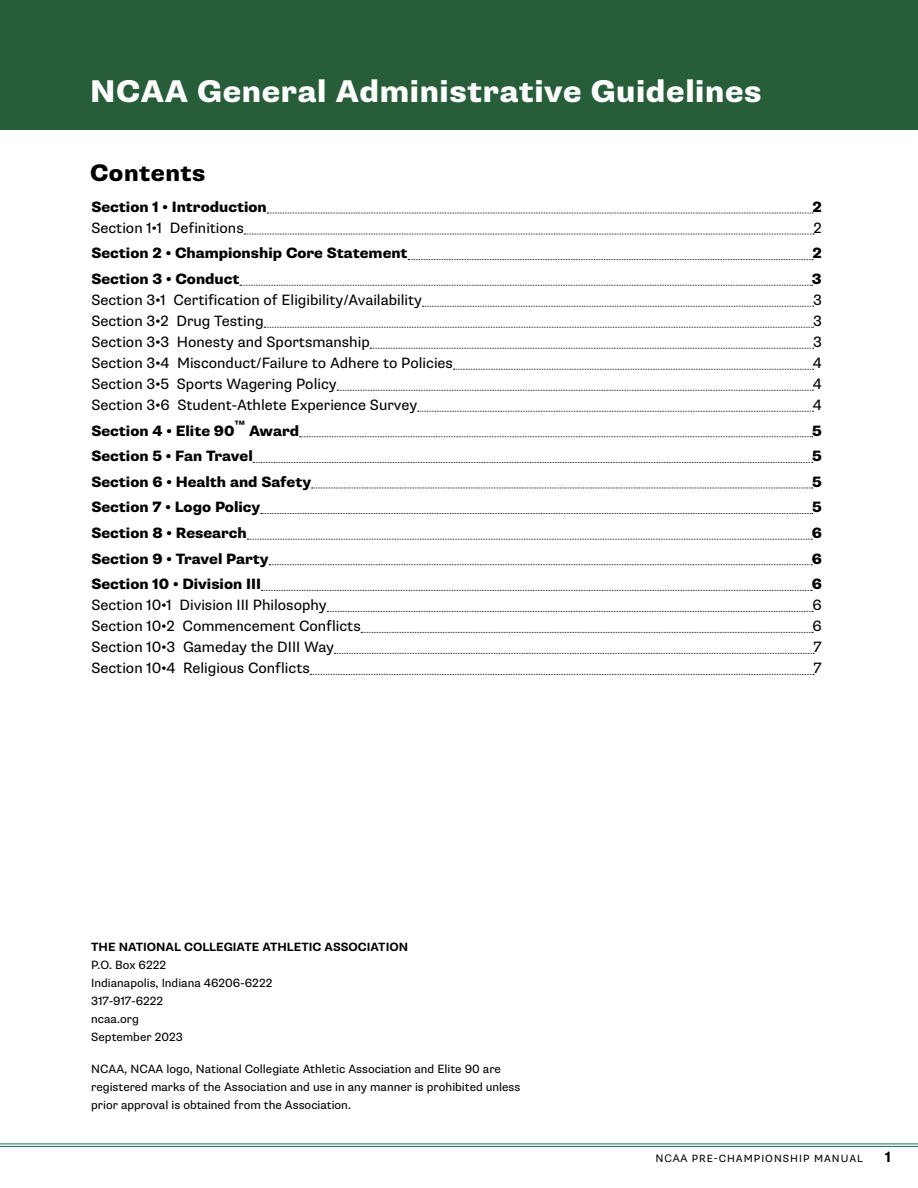
<style>
.page{position:relative;width:918px;height:1188px;background:#fff}
.page>*{position:absolute;margin:0;border:0;box-sizing:border-box;transform-origin:0 0}
.t1{font:800 31.5px "Supria Sans";letter-spacing:.02em;color:#fff}
.t2{font:800 24px "Supria Sans";letter-spacing:.02em;color:#000}
.t3{font:15px "Supria Sans";color:#000}
.t4{font:800 15px "Supria Sans";color:#000}
.t5{font:700 15px "Supria Sans";color:#000}
.t6{font:12px/18px "Supria Sans";color:#000}
.t7{font:700 12px "Supria Sans";color:#000}
.t8{font:10.5px "Supria Sans";letter-spacing:.095em;color:#000}
.s1{font-family:"Arial"}
</style>
<div class="page">
<div style="left:0;top:0;width:918px;height:130px;background:#275d38"></div>
<hr style="left:0;top:1144px;width:918px;height:1px;background:#117059">
<hr style="left:0;top:1146px;width:918px;height:1px;background:#117059">
<svg style="left:267px;top:213px;width:546px;height:1px"></svg>
<svg style="left:244px;top:234px;width:570px;height:1px"></svg>
<svg style="left:408px;top:259px;width:405px;height:1px"></svg>
<svg style="left:240px;top:285px;width:573px;height:1px"></svg>
<svg style="left:422px;top:306px;width:392px;height:1px"></svg>
<svg style="left:264px;top:327px;width:550px;height:1px"></svg>
<svg style="left:370px;top:348px;width:444px;height:1px"></svg>
<svg style="left:453px;top:369px;width:361px;height:1px"></svg>
<svg style="left:337px;top:390px;width:477px;height:1px"></svg>
<svg style="left:418px;top:411px;width:396px;height:1px"></svg>
<svg style="left:300px;top:436px;width:513px;height:1px"></svg>
<svg style="left:253px;top:462px;width:560px;height:1px"></svg>
<svg style="left:312px;top:488px;width:501px;height:1px"></svg>
<svg style="left:261px;top:513px;width:552px;height:1px"></svg>
<svg style="left:247px;top:539px;width:565px;height:1px"></svg>
<svg style="left:269px;top:564px;width:543px;height:1px"></svg>
<svg style="left:261px;top:590px;width:551px;height:1px"></svg>
<svg style="left:327px;top:611px;width:486px;height:1px"></svg>
<svg style="left:361px;top:632px;width:452px;height:1px"></svg>
<svg style="left:334px;top:653px;width:480px;height:1px"></svg>
<svg style="left:310px;top:674px;width:504px;height:1px"></svg>
<h1 class="t1" style="left:90px;top:72px;width:673px">NCAA General Administrative Guidelines</h1>
<h2 class="t2" style="left:90px;top:158px;width:117px">Contents</h2>
<p class="t4" style="left:91px;top:197px;width:177px">Section 1 • Introduction</p>
<p class="t4" style="left:812px;top:197px;width:11px">2</p>
<p class="t3" style="left:91px;top:219px;width:154px">Section 1•1 Definitions</p>
<p class="t3" style="left:814px;top:219px;width:10px">2</p>
<p class="t4" style="left:91px;top:244px;width:318px">Section 2 • Championship Core Statement</p>
<p class="t4" style="left:812px;top:244px;width:11px">2</p>
<p class="t4" style="left:91px;top:270px;width:150px">Section 3 • Conduct</p>
<p class="t4" style="left:812px;top:270px;width:11px">3</p>
<p class="t3" style="left:91px;top:291px;width:332px">Section 3•1 Certification of Eligibility/Availability</p>
<p class="t3" style="left:813px;top:291px;width:10px">3</p>
<p class="t3" style="left:91px;top:312px;width:174px">Section 3•2 Drug Testing</p>
<p class="t3" style="left:813px;top:312px;width:10px">3</p>
<p class="t3" style="left:91px;top:333px;width:280px">Section 3•3 Honesty and Sportsmanship</p>
<p class="t3" style="left:813px;top:333px;width:10px">3</p>
<p class="t3" style="left:91px;top:354px;width:363px">Section 3•4 Misconduct/Failure to Adhere to Policies</p>
<p class="t3" style="left:813px;top:354px;width:10px">4</p>
<p class="t3" style="left:91px;top:375px;width:247px">Section 3•5 Sports Wagering Policy</p>
<p class="t3" style="left:813px;top:375px;width:10px">4</p>
<p class="t3" style="left:91px;top:396px;width:327px">Section 3•6 Student-Athlete Experience Survey</p>
<p class="t3" style="left:813px;top:396px;width:10px">4</p>
<p class="t4" style="left:91px;top:421px;width:209px">Section 4 • Elite 90<sup>™</sup> Award</p>
<p class="t4" style="left:812px;top:421px;width:11px">5</p>
<p class="t4" style="left:91px;top:447px;width:163px">Section 5 • Fan Travel</p>
<p class="t4" style="left:812px;top:447px;width:11px">5</p>
<p class="t4" style="left:91px;top:472px;width:221px">Section 6 • Health and Safety</p>
<p class="t4" style="left:812px;top:472px;width:11px">5</p>
<p class="t4" style="left:91px;top:498px;width:170px">Section 7 • Logo Policy</p>
<p class="t4" style="left:812px;top:498px;width:11px">5</p>
<p class="t4" style="left:91px;top:524px;width:157px">Section 8 • Research</p>
<p class="t4" style="left:812px;top:524px;width:12px">6</p>
<p class="t4" style="left:91px;top:549px;width:179px">Section 9 • Travel Party</p>
<p class="t4" style="left:812px;top:549px;width:12px">6</p>
<p class="t4" style="left:91px;top:575px;width:171px">Section 10 • Division III</p>
<p class="t4" style="left:812px;top:575px;width:12px">6</p>
<p class="t3" style="left:91px;top:596px;width:237px">Section 10•1 Division III Philosophy</p>
<p class="t3" style="left:813px;top:596px;width:11px">6</p>
<p class="t3" style="left:91px;top:617px;width:271px">Section 10•2 Commencement Conflicts</p>
<p class="t3" style="left:813px;top:617px;width:11px">6</p>
<p class="t3" style="left:91px;top:638px;width:244px">Section 10•3 Gameday the DIII Way</p>
<p class="t3" style="left:814px;top:638px;width:10px">7</p>
<p class="t3" style="left:91px;top:659px;width:220px">Section 10•4 Religious Conflicts</p>
<p class="t3" style="left:814px;top:659px;width:10px">7</p>
<p class="t7" style="left:91px;top:940px;width:318px">THE NATIONAL COLLEGIATE ATHLETIC ASSOCIATION</p>
<p class="t6" style="left:91px;top:956px;width:183px">P.O. Box 6222<br>Indianapolis, Indiana 46206-6222<br>317-917-6222<br>ncaa.org<br>September 2023</p>
<p class="t6" style="left:91px;top:1061px;width:431px">NCAA, NCAA logo, National Collegiate Athletic Association and Elite 90 are registered marks of the Association and use in any manner is prohibited unless prior approval is obtained from the Association.</p>
<p class="t8" style="left:656px;top:1152px;width:209px"><span class="s1">NCAA</span> PRE-CHAMPIONSHIP MANUAL</p>
<p class="t5" style="left:885px;top:1147px;width:7px">1</p>
</div>
